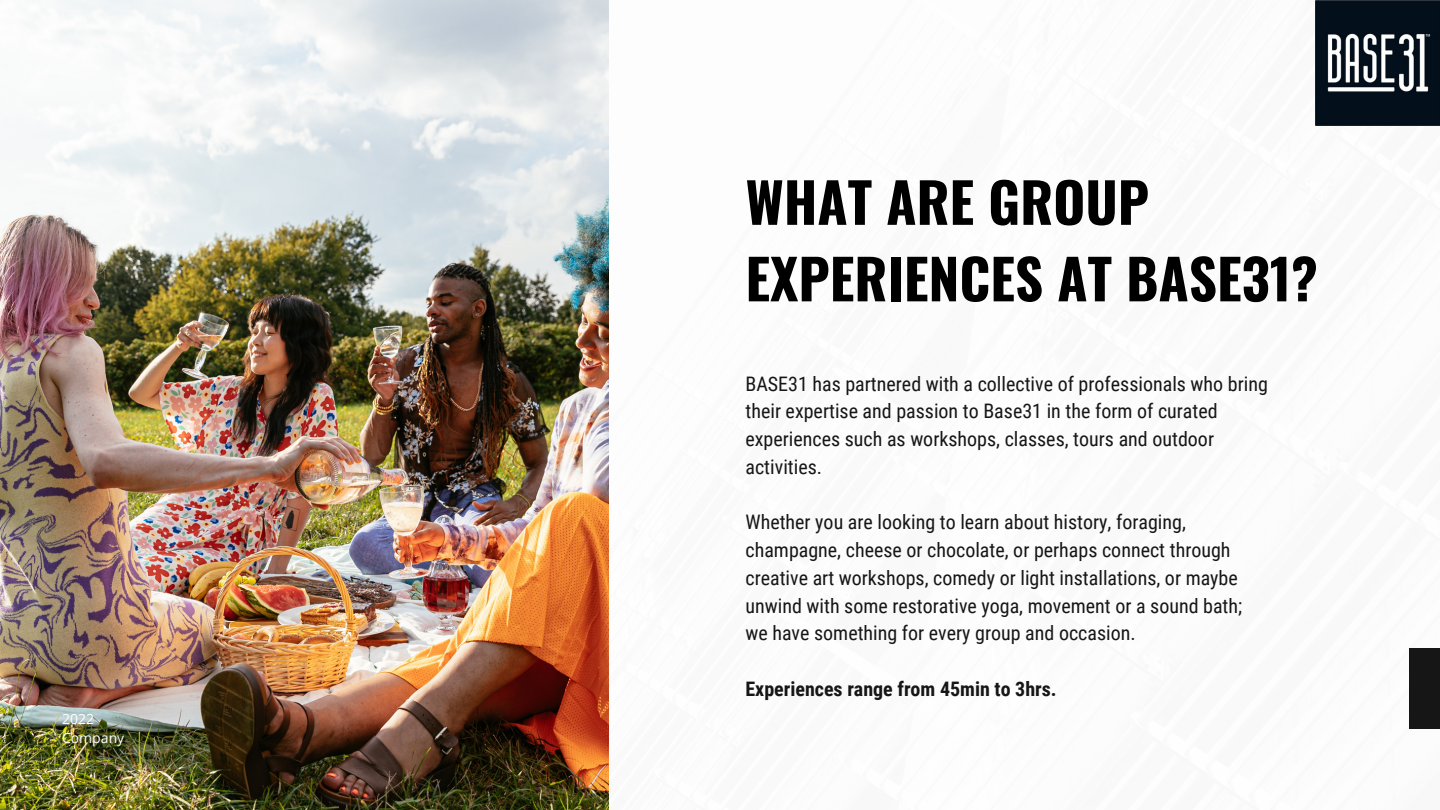
<style>
.page{position:relative;width:1440px;height:810px;background:#fff}
.page>*{position:absolute;margin:0;border:0;box-sizing:border-box;transform-origin:0 0}
.t1{font:700 55px/76.5px "Oswald";color:#000}
.t2{font:20px/27.8px "Roboto Condensed";color:#171616}
.t3{font:700 20px "Roboto Condensed";color:#171616}
.t4{font:14px "Open Sans";color:#fff}
</style>
<div class="page">
<div style="left:1409px;top:648px;width:31px;height:81px;background:#171616"></div>
<img style="left:0;top:0;width:608px;height:810px">
<img style="left:1315px;top:0;width:125px;height:125px">
<p class="t4" style="left:62px;top:709px;width:33px">2022</p>
<p class="t4" style="left:62px;top:728px;width:64px">Company</p>
<p class="t1" style="left:746px;top:162px;width:574px">WHAT ARE GROUP<br>EXPERIENCES AT BASE31?</p>
<p class="t2" style="left:746px;top:370px;width:524px">BASE31 has partnered with a collective of professionals who bring their expertise and passion to Base31 in the form of curated experiences such as workshops, classes, tours and outdoor activities.</p>
<p class="t2" style="left:746px;top:509px;width:498px">Whether you are looking to learn about history, foraging, champagne, cheese or chocolate, or perhaps connect through creative art workshops, comedy or light installations, or maybe unwind with some restorative yoga, movement or a sound bath;</p>
<p class="t2" style="left:746px;top:620px;width:392px">we have something for every group and occasion.</p>
<p class="t3" style="left:746px;top:677px;width:313px">Experiences range from 45min to 3hrs.</p>
</div>
